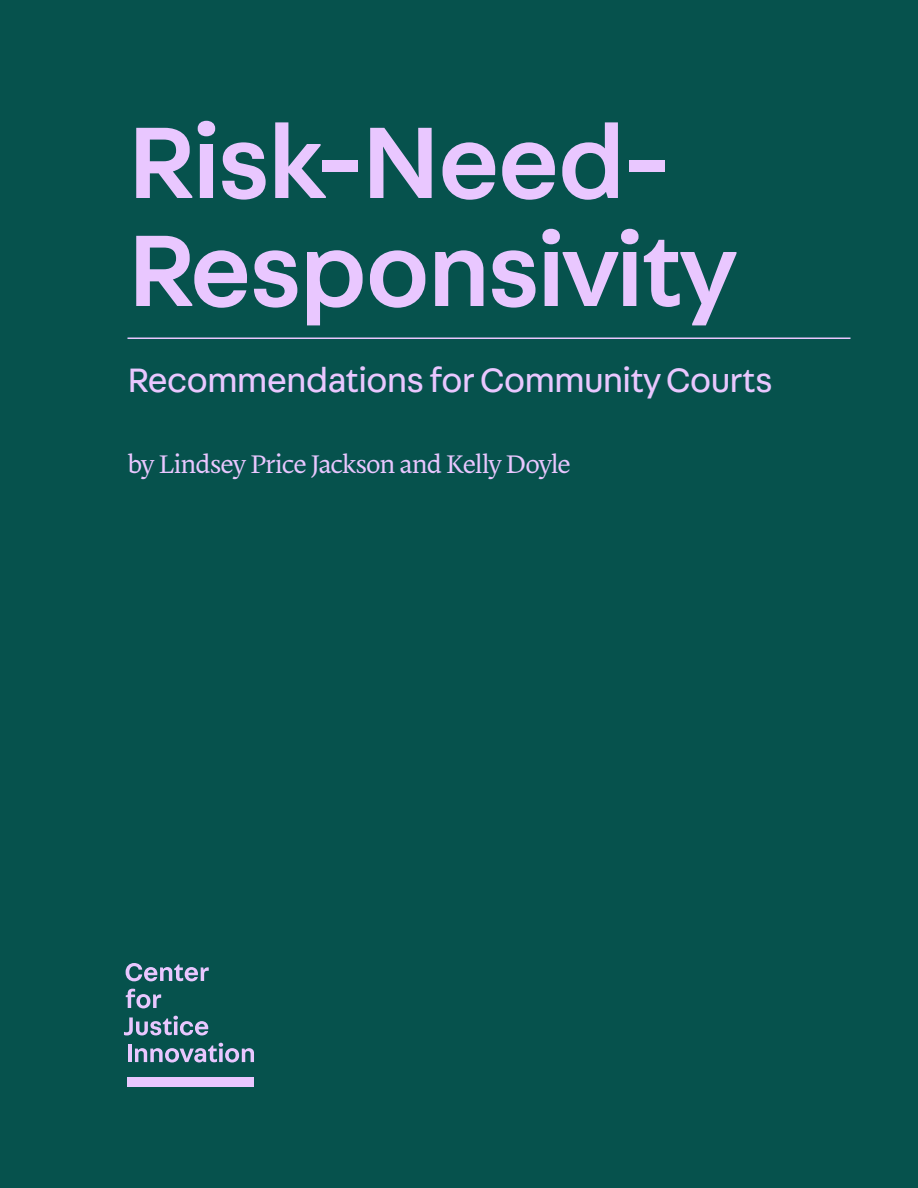
<style>
.page{position:relative;width:918px;height:1188px;background:#06524d}
.page>*{position:absolute;margin:0;border:0;box-sizing:border-box;transform-origin:0 0}
.t1{font:500 108px/108px "Fabriga";letter-spacing:-.025em;color:#e9c7ff}
.t2{font:36px "Fabriga";letter-spacing:-.025em;color:#e9c7ff}
.t3{font:27px "Lygia";letter-spacing:-.035em;color:#e9c7ff}
</style>
<div class="page">
<hr style="left:128px;top:338px;width:722px;height:1px;background:#e9c7ff">
<div style="left:128px;top:1078px;width:126px;height:9px;background:#e9c7ff"></div>
<svg style="left:126px;top:963px;width:83px;height:18px"></svg>
<svg style="left:126px;top:989px;width:35px;height:19px"></svg>
<svg style="left:124px;top:1016px;width:84px;height:19px"></svg>
<hr style="left:128px;top:1045px;width:3px;height:17px;background:#e9c7ff">
<svg style="left:135px;top:1043px;width:119px;height:20px"></svg>
<h1 class="t1" style="left:128px;top:103px;width:611px">Risk-Need-<br>Responsivity</h1>
<h2 class="t2" style="left:128px;top:356px;width:647px">Recommendations for Community Courts</h2>
<p class="t3" style="left:128px;top:442px;width:445px">by Lindsey Price Jackson and Kelly Doyle</p>
</div>
